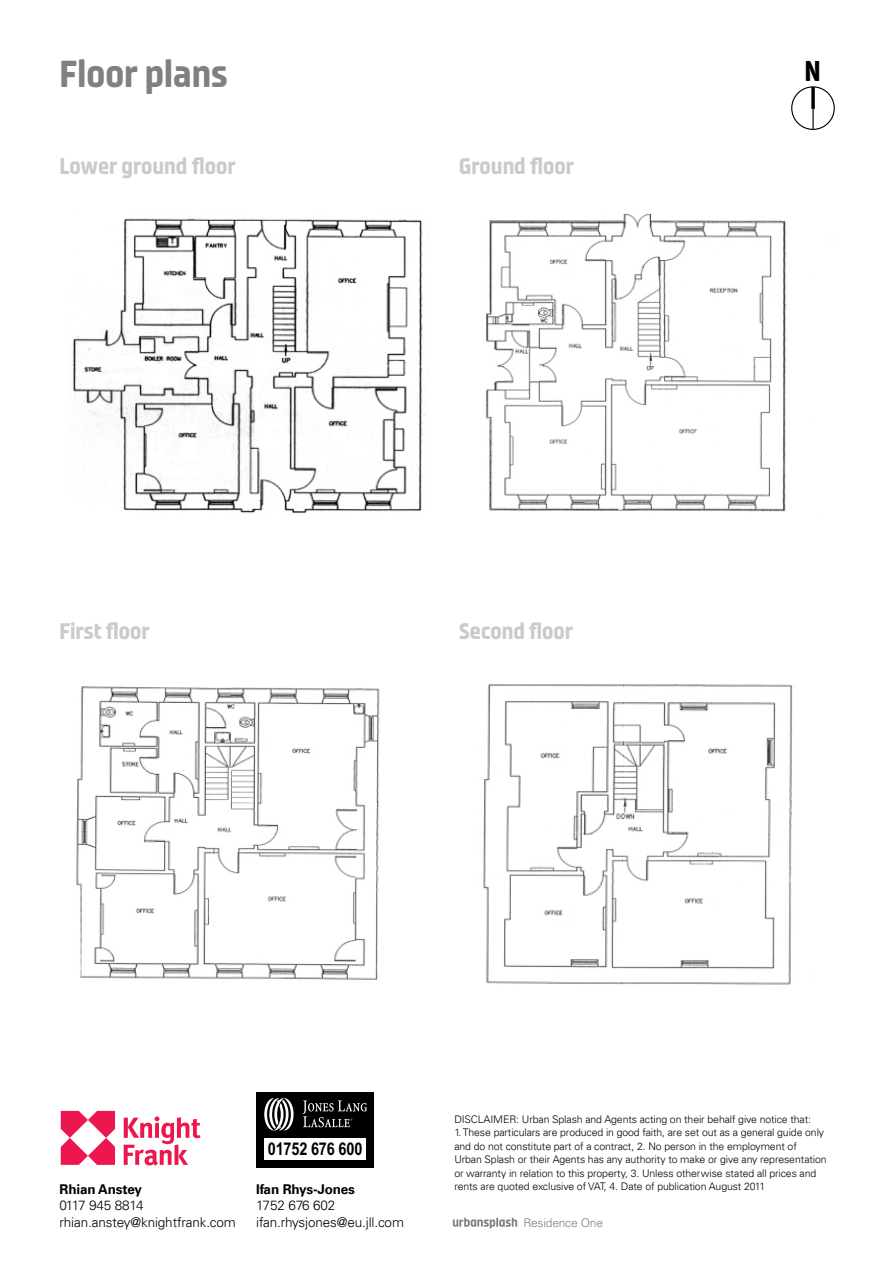
<style>
.page{position:relative;width:893px;height:1263px;background:#fff}
.page>*{position:absolute;margin:0;border:0;box-sizing:border-box;transform-origin:0 0}
.t1{font:700 37.5px "Urban Splash";color:#7e8083}
.t2{font:700 28.65px "Urban Splash";color:#000}
.t3{font:700 22.5px "Urban Splash";color:#c9cacc}
.t4{font:700 17.7px "Arial Narrow";letter-spacing:-.01em;color:#000}
.t5{font:300 13.5px/16.5px "Univers LT";letter-spacing:-.01em;color:#000}
.t6{font:700 13.5px "Univers LT";letter-spacing:-.01em;color:#000}
.t7{font:300 12px "Univers LT";letter-spacing:-.015em;color:#7e8083}
.t8{font:300 10.5px/13.5px "Univers LT";letter-spacing:-.01em;color:#000}
</style>
<div class="page">
<div style="left:791px;top:86px;width:44px;height:44px;border:1px solid #000;border-radius:50%"></div>
<hr style="left:812px;top:88px;width:2px;height:41px;background:#000">
<svg style="left:811px;top:87px;width:4px;height:22px"></svg>
<svg style="left:453px;top:1218px;width:64px;height:10px"></svg>
<img style="left:69px;top:218px;width:359px;height:295px">
<img style="left:76px;top:686px;width:304px;height:294px">
<img style="left:485px;top:213px;width:302px;height:299px">
<img style="left:483px;top:684px;width:310px;height:301px">
<svg style="left:61px;top:1111px;width:54px;height:54px"></svg>
<svg style="left:124px;top:1116px;width:76px;height:49px"></svg>
<div style="left:256px;top:1092px;width:118px;height:76px;background:#000"></div>
<div style="left:264px;top:1138px;width:102px;height:22px;background:#fff"></div>
<svg style="left:264px;top:1098px;width:30px;height:32px"></svg>
<svg style="left:303px;top:1100px;width:64px;height:27px"></svg>
<h1 class="t1" style="left:60px;top:53px;width:170px">Floor plans</h1>
<h2 class="t2" style="left:804px;top:54px;width:18px">N</h2>
<h3 class="t3" style="left:60px;top:154px;width:178px">Lower ground floor</h3>
<h3 class="t3" style="left:459px;top:154px;width:116px">Ground floor</h3>
<h3 class="t3" style="left:60px;top:619px;width:92px">First floor</h3>
<h3 class="t3" style="left:459px;top:619px;width:115px">Second floor</h3>
<p class="t6" style="left:60px;top:1181px;width:84px">Rhian Anstey</p>
<p class="t5" style="left:60px;top:1197px;width:178px">0117 945 8814 rhian.anstey@knightfrank.com</p>
<h3 class="t4" style="left:268px;top:1139px;width:96px">01752 676 600</h3>
<p class="t6" style="left:256px;top:1181px;width:100px">Ifan Rhys-Jones</p>
<p class="t5" style="left:256px;top:1197px;width:149px">1752 676 602 ifan.rhysjones@eu.jll.com</p>
<p class="t8" style="left:454px;top:1112px;width:358px">DISCLAIMER: Urban Splash and Agents acting on their behalf give notice that:</p>
<p class="t8" style="left:454px;top:1125px;width:374px">1. These particulars are produced in good faith, are set out as a general guide only and do not constitute part of a contract, 2. No person in the employment of Urban Splash or their Agents has any authority to make or give any representation or warranty in relation to this property, 3. Unless otherwise stated all prices and rents are quoted exclusive of VAT, 4. Date of publication August 2011</p>
<p class="t7" style="left:523px;top:1215px;width:81px">Residence One</p>
</div>
